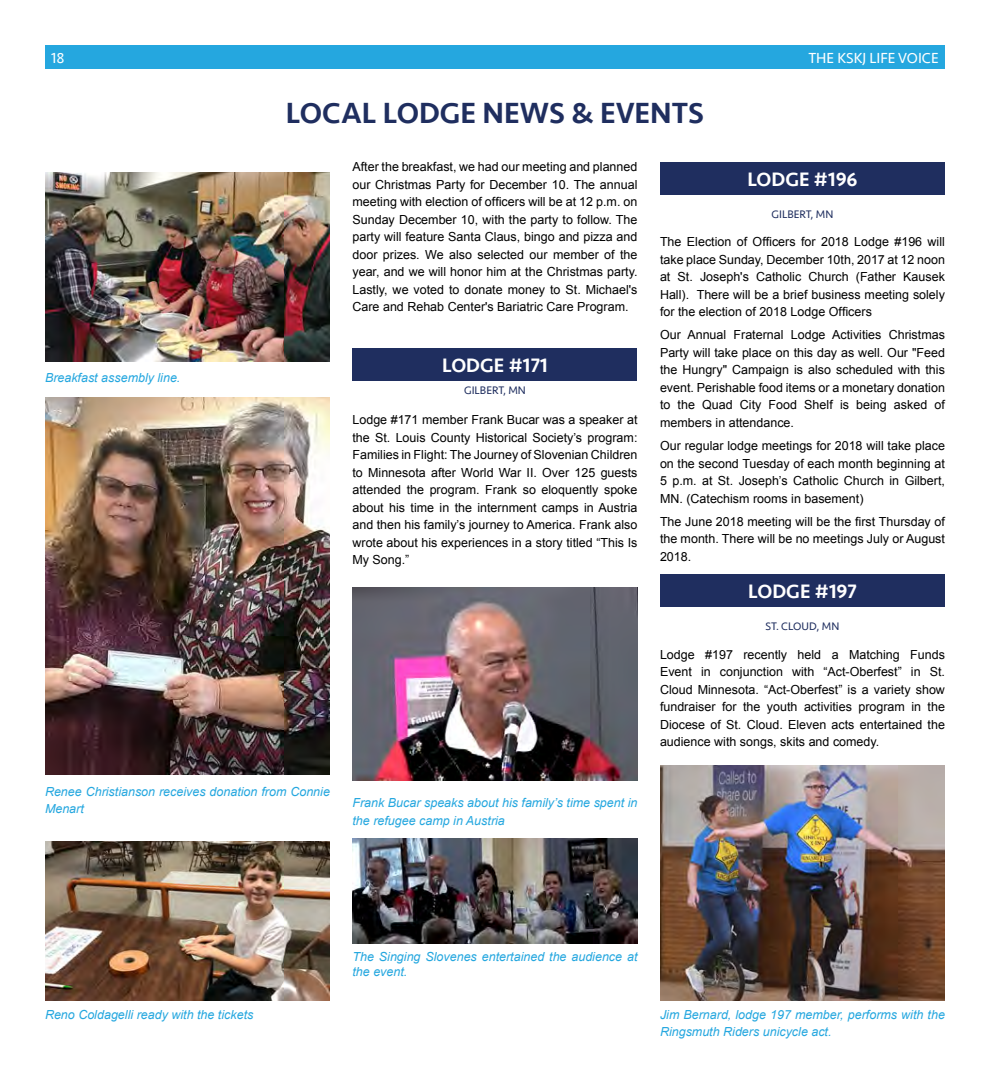
<style>
.page{position:relative;width:990px;height:1080px;background:#fff}
.page>*{position:absolute;margin:0;border:0;box-sizing:border-box;transform-origin:0 0}
.t1{font:500 30px "Seravek";color:#1f2e5f}
.t2{font:500 20px "Seravek";color:#fff}
.t3{font:15px "Seravek";color:#fff}
.t4{font:12.5px/17.5px "Arial";color:#000;text-align:justify}
.t5{font:italic 12.5px/17.5px "Arial";color:#25a7df}
.t6{font:11.25px "Seravek";color:#1f2e5f}
</style>
<div class="page">
<div style="left:45px;top:45px;width:900px;height:23px;background:#25a7df"></div>
<img style="left:45px;top:173px;width:285px;height:188px">
<img style="left:45px;top:398px;width:285px;height:377px">
<img style="left:45px;top:841px;width:285px;height:160px">
<div style="left:352px;top:349px;width:286px;height:32px;background:#1f2e5f"></div>
<img style="left:352px;top:587px;width:286px;height:194px">
<img style="left:352px;top:839px;width:286px;height:104px">
<div style="left:660px;top:162px;width:285px;height:32px;background:#1f2e5f"></div>
<div style="left:660px;top:575px;width:285px;height:32px;background:#1f2e5f"></div>
<img style="left:660px;top:766px;width:285px;height:235px">
<p class="t3" style="left:51px;top:46px;width:15px">18</p>
<p class="t3" style="left:808px;top:46px;width:132px">THE KSKJ LIFE VOICE</p>
<p class="t5" style="left:45px;top:369px;width:137px">Breakfast assembly line.</p>
<h1 class="t1" style="left:286px;top:95px;width:420px">LOCAL LODGE NEWS &amp; EVENTS</h1>
<p class="t4" style="left:352px;top:158px;width:287px">After the breakfast, we had our meeting and planned our Christmas Party for December 10. The annual meeting with election of officers will be at 12 p.m. on Sunday December 10, with the party to follow. The party will feature Santa Claus, bingo and pizza and door prizes. We also selected our member of the year, and we will honor him at the Christmas party.<br>Lastly, we voted to donate money to St. Michael's Care and Rehab Center's Bariatric Care Program.</p>
<h2 class="t2" style="left:442px;top:353px;width:107px">LODGE #171</h2>
<p class="t6" style="left:464px;top:382px;width:63px">GILBERT, MN</p>
<p class="t4" style="left:352px;top:411px;width:287px">Lodge #171 member Frank Bucar was a speaker at the St. Louis County Historical Society’s program:<br>Families in Flight: The Journey of Slovenian Children to Minnesota after World War II. Over 125 guests attended the program. Frank so eloquently spoke about his time in the internment camps in Austria and then his family’s journey to America. Frank also wrote about his experiences in a story titled “This Is My Song.”</p>
<h2 class="t2" style="left:747px;top:167px;width:112px">LODGE #196</h2>
<p class="t6" style="left:772px;top:205px;width:63px">GILBERT, MN</p>
<p class="t4" style="left:660px;top:233px;width:287px">The Election of Officers for 2018 Lodge #196 will take place Sunday, December 10th, 2017 at 12 noon at St. Joseph's Catholic Church (Father Kausek Hall). There will be a brief business meeting solely for the election of 2018 Lodge Officers</p>
<p class="t4" style="left:660px;top:326px;width:287px">Our Annual Fraternal Lodge Activities Christmas Party will take place on this day as well. Our "Feed the Hungry" Campaign is also scheduled with this event. Perishable food items or a monetary donation to the Quad City Food Shelf is being asked of members in attendance.</p>
<p class="t4" style="left:660px;top:437px;width:287px">Our regular lodge meetings for 2018 will take place on the second Tuesday of each month beginning at 5 p.m. at St. Joseph’s Catholic Church in Gilbert, MN. (Catechism rooms in basement)</p>
<p class="t4" style="left:660px;top:513px;width:287px">The June 2018 meeting will be the first Thursday of the month. There will be no meetings July or August 2018.</p>
<h2 class="t2" style="left:748px;top:579px;width:110px">LODGE #197</h2>
<p class="t6" style="left:766px;top:618px;width:75px">ST. CLOUD, MN</p>
<p class="t4" style="left:660px;top:646px;width:287px">Lodge #197 recently held a Matching Funds Event in conjunction with “Act-Oberfest” in St.<br>Cloud Minnesota. “Act-Oberfest” is a variety show fundraiser for the youth activities program in the Diocese of St. Cloud. Eleven acts entertained the audience with songs, skits and comedy.</p>
<p class="t5" style="left:45px;top:783px;width:286px">Renee Christianson receives donation from Connie<br>Menart</p>
<p class="t5" style="left:352px;top:794px;width:287px">Frank Bucar speaks about his family’s time spent in the refugee camp in Austria</p>
<p class="t5" style="left:45px;top:1006px;width:210px">Reno Coldagelli ready with the tickets</p>
<p class="t5" style="left:352px;top:949px;width:286px;line-height:15px">The Singing Slovenes entertained the audience at the event.</p>
<p class="t5" style="left:660px;top:1006px;width:286px">Jim Bernard, lodge 197 member, performs with the<br>Ringsmuth Riders unicycle act.</p>
</div>
